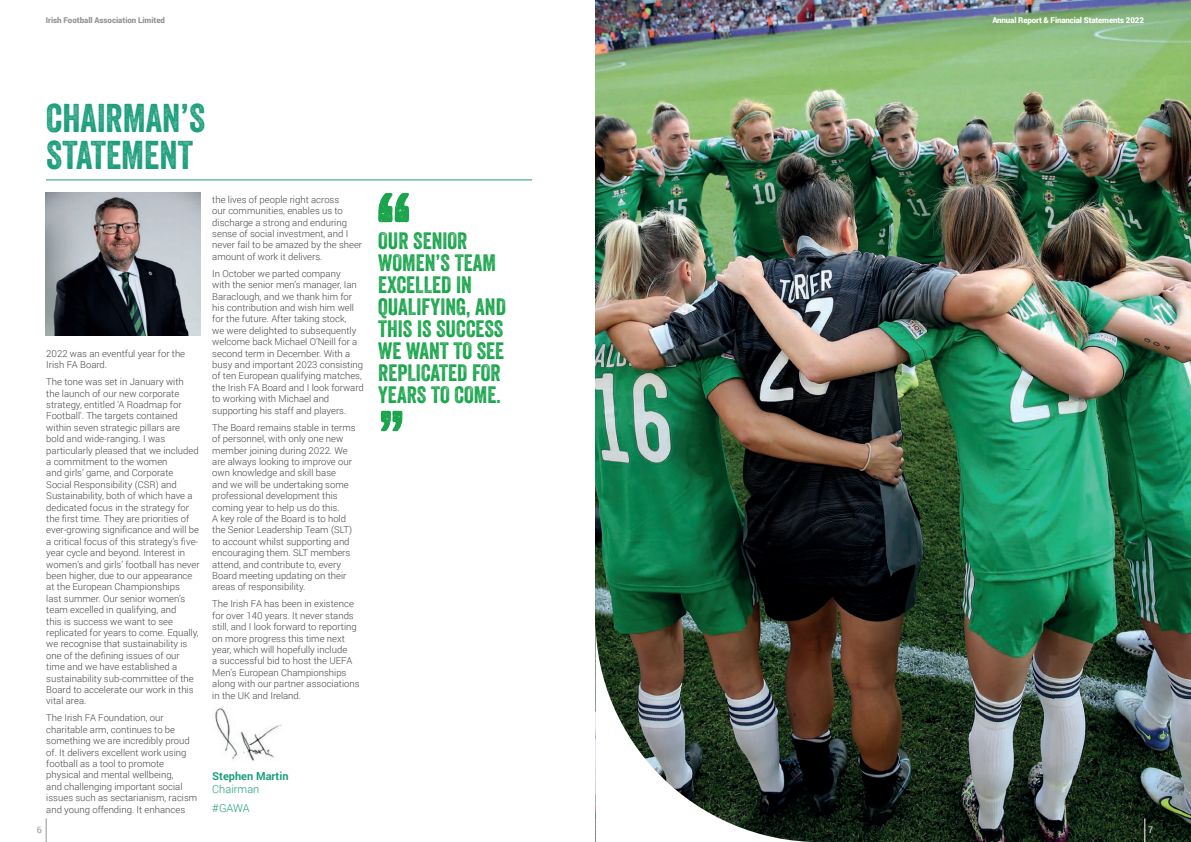
<style>
.page{position:relative;width:1191px;height:842px;background:#fff}
.page>*{position:absolute;margin:0;border:0;box-sizing:border-box;transform-origin:0 0}
.t1{font:39px/37.1px "Veneer";color:#1d9e7d}
.t2{font:23px/22px "Veneer";color:#1aa54c}
.t3{font:700 11px "Roboto";color:#1d9e7d}
.t4{font:300 11px/18.9px "Roboto";color:#1d9e7d}
.t5{font:300 9.5px/11.4px "Roboto";color:#454647}
.t6{font:9px "Roboto";color:#fff}
.t7{font:9px "Roboto";color:#939598}
.t8{font:900 8px "Roboto";letter-spacing:-.02em;color:#fff}
.t9{font:900 8px "Roboto";letter-spacing:-.005em;color:#939598}
</style>
<div class="page">
<img style="left:595px;top:0;width:596px;height:842px">
<img style="left:595px;top:619px;width:225px;height:223px">
<img style="left:215px;top:707px;width:67px;height:54px">
<hr style="left:46px;top:180px;width:486px;height:1px;background:#1d9e7d">
<img style="left:45px;top:193px;width:155px;height:142px">
<svg style="left:378px;top:193px;width:31px;height:29px"></svg>
<svg style="left:381px;top:411px;width:21px;height:20px"></svg>
<svg style="left:1144px;top:818px;width:1px;height:24px"></svg>
<svg style="left:46px;top:818px;width:1px;height:24px"></svg>
<p class="t9" style="left:46px;top:15px;width:121px">Irish Football Association Limited</p>
<h1 class="t1" style="left:46px;top:99px;width:160px">CHAIRMAN’S<br>STATEMENT</h1>
<p class="t5" style="left:46px;top:347px;width:140px">2022 was an eventful year for the<br>Irish FA Board.</p>
<p class="t5" style="left:46px;top:376px;width:155px">The tone was set in January with<br>the launch of our new corporate strategy, entitled 'A Roadmap for Football'. The targets contained within seven strategic pillars are bold and wide-ranging. I was particularly pleased that we included a commitment to the women<br>and girls’ game, and Corporate Social Responsibility (CSR) and Sustainability, both of which have a dedicated focus in the strategy for the first time. They are priorities of ever-growing significance and will be a critical focus of this strategy’s five&shy;year cycle and beyond. Interest in women's and girls’ football has never been higher, due to our appearance at the European Championships<br>last summer. Our senior women’s team excelled in qualifying, and<br>this is success we want to see replicated for years to come. Equally, we recognise that sustainability is one of the defining issues of our time and we have established a sustainability sub-committee of the Board to accelerate our work in this vital area.</p>
<p class="t5" style="left:46px;top:712px;width:152px">The Irish FA Foundation, our charitable arm, continues to be something we are incredibly proud of. It delivers excellent work using football as a tool to promote physical and mental wellbeing,<br>and challenging important social issues such as sectarianism, racism and young offending. It enhances</p>
<p class="t7" style="left:37px;top:823px;width:7px">6</p>
<p class="t5" style="left:212px;top:193px;width:151px">the lives of people right across<br>our communities, enables us to discharge a strong and enduring sense of social investment, and I never fail to be amazed by the sheer amount of work it delivers.</p>
<p class="t5" style="left:212px;top:267px;width:153px">In October we parted company<br>with the senior men’s manager, Ian Baraclough, and we thank him for his contribution and wish him well for the future. After taking stock,<br>we were delighted to subsequently welcome back Michael O’Neill for a second term in December. With a busy and important 2023 consisting of ten European qualifying matches, the Irish FA Board and I look forward to working with Michael and supporting his staff and players.</p>
<p class="t5" style="left:212px;top:421px;width:145px">The Board remains stable in terms of personnel, with only one new member joining during 2022. We are always looking to improve our own knowledge and skill base<br>and we will be undertaking some professional development this coming year to help us do this.<br>A key role of the Board is to hold the Senior Leadership Team (SLT) to account whilst supporting and encouraging them. SLT members attend, and contribute to, every<br>Board meeting updating on their areas of responsibility.</p>
<p class="t5" style="left:212px;top:598px;width:149px">The Irish FA has been in existence for over 140 years. It never stands still, and I look forward to reporting on more progress this time next year, which will hopefully include<br>a successful bid to host the UEFA<br>Men’s European Championships along with our partner associations in the UK and Ireland.</p>
<p class="t3" style="left:212px;top:768px;width:78px">Stephen Martin</p>
<p class="t4" style="left:212px;top:779px;width:49px">Chairman #GAWA</p>
<h2 class="t2" style="left:378px;top:229px;width:129px">OUR SENIOR<br>WOMEN’S TEAM<br>EXCELLED IN<br>QUALIFYING, AND<br>THIS IS SUCCESS<br>WE WANT TO SEE<br>REPLICATED FOR<br>YEARS TO COME.</h2>
<p class="t8" style="left:992px;top:15px;width:153px">Annual Report &amp; Financial Statements 2022</p>
<p class="t6" style="left:1148px;top:823px;width:7px">7</p>
</div>
